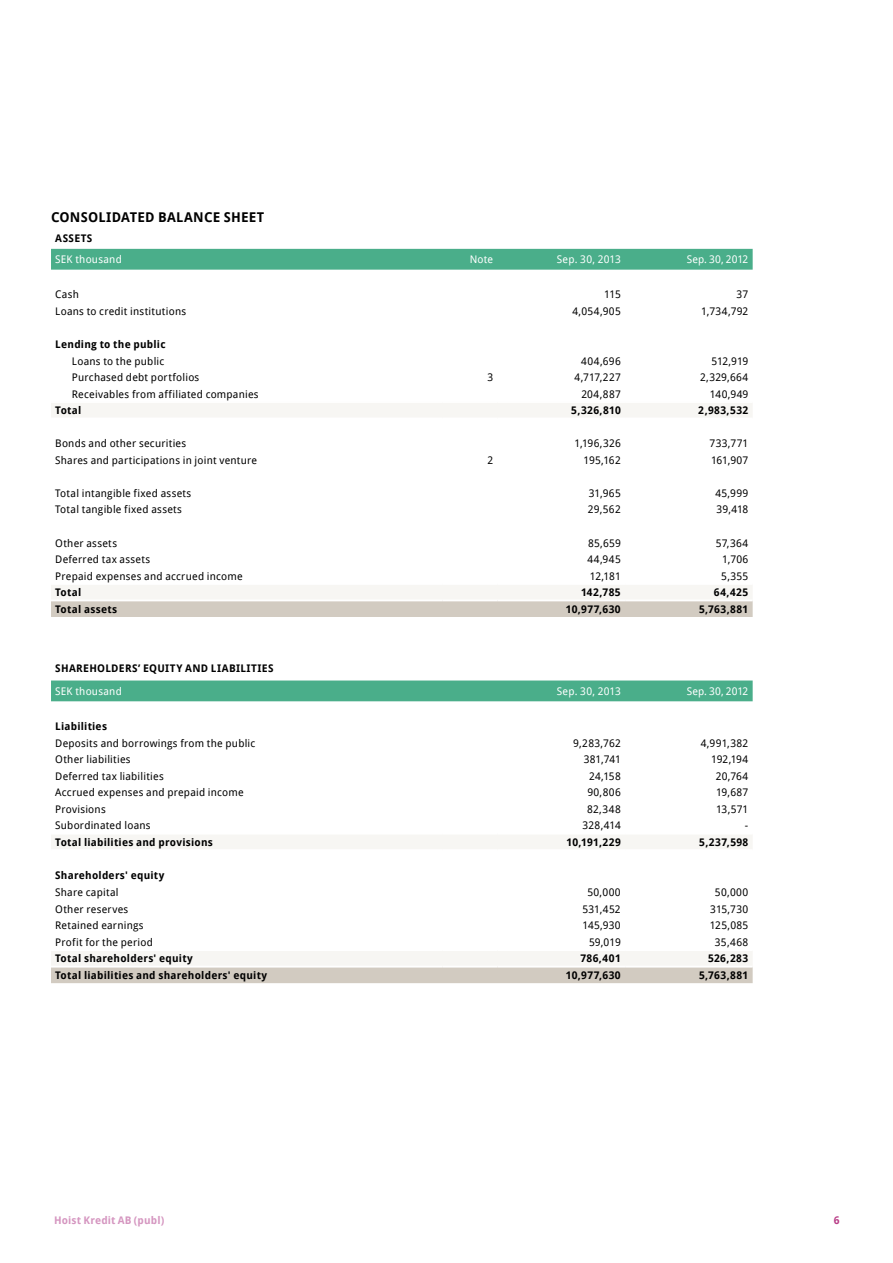
<style>
.page{position:relative;width:893px;height:1263px;background:#fff}
.page>*{position:absolute;margin:0;border:0;box-sizing:border-box;transform-origin:0 0}
.t1{font:700 13.5px "Droid Sans";letter-spacing:.02em;color:#000}
.t2{font:10.5px "Droid Sans";letter-spacing:.025em;color:#000}
.t3{font:700 10.5px "Droid Sans";letter-spacing:.025em;color:#000}
.t4{font:10.5px "Droid Sans";letter-spacing:.02em;color:#fff}
.t5{font:10.5px "Droid Sans";color:#fff}
.t6{font:700 10.5px "Droid Sans";letter-spacing:.015em;color:#d596c0}
.t7{font:700 10.5px "Droid Sans";color:#b83c86}
</style>
<div class="page">
<div style="left:51px;top:249px;width:702px;height:21px;background:#4aae8a"></div>
<svg style="left:51px;top:403px;width:701px;height:196px"></svg>
<div style="left:51px;top:601px;width:702px;height:16px;background:#d2cbc1"></div>
<hr style="left:51px;top:418px;width:391px;height:1px;background:#fff">
<hr style="left:442px;top:418px;width:55px;height:1px;background:#fff">
<hr style="left:497px;top:418px;width:128px;height:1px;background:#fff">
<hr style="left:625px;top:418px;width:128px;height:1px;background:#fff">
<hr style="left:51px;top:484px;width:391px;height:2px;background:#fff">
<hr style="left:442px;top:484px;width:55px;height:2px;background:#fff">
<hr style="left:497px;top:484px;width:128px;height:2px;background:#fff">
<hr style="left:625px;top:484px;width:128px;height:2px;background:#fff">
<hr style="left:51px;top:500px;width:391px;height:2px;background:#fff">
<hr style="left:442px;top:500px;width:55px;height:2px;background:#fff">
<hr style="left:497px;top:500px;width:128px;height:2px;background:#fff">
<hr style="left:625px;top:500px;width:128px;height:2px;background:#fff">
<hr style="left:51px;top:517px;width:391px;height:2px;background:#fff">
<hr style="left:442px;top:517px;width:55px;height:2px;background:#fff">
<hr style="left:497px;top:517px;width:128px;height:2px;background:#fff">
<hr style="left:625px;top:517px;width:128px;height:2px;background:#fff">
<hr style="left:51px;top:583px;width:391px;height:2px;background:#fff">
<hr style="left:442px;top:583px;width:55px;height:2px;background:#fff">
<hr style="left:497px;top:583px;width:128px;height:2px;background:#fff">
<hr style="left:625px;top:583px;width:128px;height:2px;background:#fff">
<div style="left:51px;top:680px;width:702px;height:21px;background:#4aae8a"></div>
<svg style="left:51px;top:835px;width:701px;height:130px"></svg>
<div style="left:51px;top:967px;width:702px;height:16px;background:#d2cbc1"></div>
<hr style="left:51px;top:849px;width:391px;height:2px;background:#fff">
<hr style="left:442px;top:849px;width:55px;height:2px;background:#fff">
<hr style="left:497px;top:849px;width:128px;height:2px;background:#fff">
<hr style="left:625px;top:849px;width:128px;height:2px;background:#fff">
<hr style="left:51px;top:949px;width:391px;height:2px;background:#fff">
<hr style="left:442px;top:949px;width:55px;height:2px;background:#fff">
<hr style="left:497px;top:949px;width:128px;height:2px;background:#fff">
<hr style="left:625px;top:949px;width:128px;height:2px;background:#fff">
<p class="t1" style="left:51px;top:209px;width:215px">CONSOLIDATED BALANCE SHEET</p>
<p class="t3" style="left:55px;top:233px;width:39px">ASSETS</p>
<p class="t4" style="left:55px;top:253px;width:68px">SEK thousand</p>
<p class="t4" style="left:470px;top:253px;width:25px">Note</p>
<p class="t4" style="left:557px;top:253px;width:66px">Sep. 30, 2013</p>
<p class="t5" style="left:687px;top:253px;width:63px">Sep. 30, 2012</p>
<p class="t2" style="left:55px;top:289px;width:25px">Cash</p>
<p class="t2" style="left:604px;top:289px;width:18px">115</p>
<p class="t2" style="left:737px;top:289px;width:13px">37</p>
<p class="t2" style="left:55px;top:305px;width:132px">Loans to credit institutions</p>
<p class="t2" style="left:572px;top:305px;width:50px">4,054,905</p>
<p class="t2" style="left:701px;top:305px;width:49px">1,734,792</p>
<p class="t3" style="left:55px;top:338px;width:112px">Lending to the public</p>
<p class="t2" style="left:72px;top:355px;width:94px">Loans to the public</p>
<p class="t2" style="left:581px;top:355px;width:41px">404,696</p>
<p class="t2" style="left:712px;top:355px;width:38px">512,919</p>
<p class="t2" style="left:72px;top:371px;width:129px">Purchased debt portfolios</p>
<p class="t2" style="left:487px;top:371px;width:7px">3</p>
<p class="t2" style="left:574px;top:371px;width:48px">4,717,227</p>
<p class="t2" style="left:700px;top:371px;width:50px">2,329,664</p>
<p class="t2" style="left:72px;top:388px;width:188px">Receivables from affiliated companies</p>
<p class="t2" style="left:581px;top:388px;width:41px">204,887</p>
<p class="t2" style="left:710px;top:388px;width:40px">140,949</p>
<p class="t3" style="left:55px;top:404px;width:28px">Total</p>
<p class="t3" style="left:571px;top:404px;width:51px">5,326,810</p>
<p class="t3" style="left:698px;top:404px;width:52px">2,983,532</p>
<p class="t2" style="left:55px;top:438px;width:133px">Bonds and other securities</p>
<p class="t2" style="left:574px;top:438px;width:48px">1,196,326</p>
<p class="t2" style="left:709px;top:438px;width:40px">733,771</p>
<p class="t2" style="left:55px;top:454px;width:203px">Shares and participations in joint venture</p>
<p class="t2" style="left:487px;top:454px;width:7px">2</p>
<p class="t2" style="left:584px;top:454px;width:39px">195,162</p>
<p class="t2" style="left:711px;top:454px;width:39px">161,907</p>
<p class="t2" style="left:55px;top:487px;width:138px">Total intangible fixed assets</p>
<p class="t2" style="left:589px;top:487px;width:34px">31,965</p>
<p class="t2" style="left:715px;top:487px;width:34px">45,999</p>
<p class="t2" style="left:55px;top:504px;width:128px">Total tangible fixed assets</p>
<p class="t2" style="left:588px;top:504px;width:34px">29,562</p>
<p class="t2" style="left:716px;top:504px;width:33px">39,418</p>
<p class="t2" style="left:55px;top:537px;width:63px">Other assets</p>
<p class="t2" style="left:588px;top:537px;width:34px">85,659</p>
<p class="t2" style="left:716px;top:537px;width:34px">57,364</p>
<p class="t2" style="left:55px;top:553px;width:97px">Deferred tax assets</p>
<p class="t2" style="left:587px;top:553px;width:35px">44,945</p>
<p class="t2" style="left:722px;top:553px;width:28px">1,706</p>
<p class="t2" style="left:55px;top:570px;width:189px">Prepaid expenses and accrued income</p>
<p class="t2" style="left:590px;top:570px;width:32px">12,181</p>
<p class="t2" style="left:721px;top:570px;width:29px">5,355</p>
<p class="t3" style="left:55px;top:586px;width:28px">Total</p>
<p class="t3" style="left:581px;top:586px;width:41px">142,785</p>
<p class="t3" style="left:714px;top:586px;width:36px">64,425</p>
<p class="t3" style="left:55px;top:603px;width:63px">Total assets</p>
<p class="t3" style="left:566px;top:603px;width:56px">10,977,630</p>
<p class="t3" style="left:699px;top:603px;width:51px">5,763,881</p>
<p class="t3" style="left:55px;top:662px;width:220px">SHAREHOLDERS’ EQUITY AND LIABILITIES</p>
<p class="t4" style="left:55px;top:685px;width:68px">SEK thousand</p>
<p class="t4" style="left:557px;top:685px;width:66px">Sep. 30, 2013</p>
<p class="t5" style="left:687px;top:685px;width:63px">Sep. 30, 2012</p>
<p class="t3" style="left:55px;top:720px;width:53px">Liabilities</p>
<p class="t2" style="left:55px;top:737px;width:202px">Deposits and borrowings from the public</p>
<p class="t2" style="left:573px;top:737px;width:49px">9,283,762</p>
<p class="t2" style="left:701px;top:737px;width:49px">4,991,382</p>
<p class="t2" style="left:55px;top:753px;width:77px">Other liabilities</p>
<p class="t2" style="left:584px;top:753px;width:39px">381,741</p>
<p class="t2" style="left:711px;top:753px;width:39px">192,194</p>
<p class="t2" style="left:55px;top:770px;width:110px">Deferred tax liabilities</p>
<p class="t2" style="left:589px;top:770px;width:33px">24,158</p>
<p class="t2" style="left:716px;top:770px;width:34px">20,764</p>
<p class="t2" style="left:55px;top:786px;width:190px">Accrued expenses and prepaid income</p>
<p class="t2" style="left:587px;top:786px;width:35px">90,806</p>
<p class="t2" style="left:716px;top:786px;width:34px">19,687</p>
<p class="t2" style="left:55px;top:803px;width:52px">Provisions</p>
<p class="t2" style="left:587px;top:803px;width:35px">82,348</p>
<p class="t2" style="left:716px;top:803px;width:34px">13,571</p>
<p class="t2" style="left:55px;top:820px;width:97px">Subordinated loans</p>
<p class="t2" style="left:582px;top:820px;width:40px">328,414</p>
<p class="t2" style="left:745px;top:820px;width:5px">-</p>
<p class="t3" style="left:55px;top:836px;width:159px">Total liabilities and provisions</p>
<p class="t3" style="left:567px;top:836px;width:56px">10,191,229</p>
<p class="t3" style="left:699px;top:836px;width:51px">5,237,598</p>
<p class="t3" style="left:55px;top:869px;width:111px">Shareholders' equity</p>
<p class="t2" style="left:55px;top:886px;width:65px">Share capital</p>
<p class="t2" style="left:587px;top:886px;width:35px">50,000</p>
<p class="t2" style="left:715px;top:886px;width:35px">50,000</p>
<p class="t2" style="left:55px;top:903px;width:75px">Other reserves</p>
<p class="t2" style="left:582px;top:903px;width:40px">531,452</p>
<p class="t2" style="left:710px;top:903px;width:40px">315,730</p>
<p class="t2" style="left:55px;top:919px;width:90px">Retained earnings</p>
<p class="t2" style="left:582px;top:919px;width:40px">145,930</p>
<p class="t2" style="left:710px;top:919px;width:40px">125,085</p>
<p class="t2" style="left:55px;top:936px;width:99px">Profit for the period</p>
<p class="t2" style="left:589px;top:936px;width:33px">59,019</p>
<p class="t2" style="left:715px;top:936px;width:35px">35,468</p>
<p class="t3" style="left:55px;top:952px;width:139px">Total shareholders' equity</p>
<p class="t3" style="left:580px;top:952px;width:42px">786,401</p>
<p class="t3" style="left:708px;top:952px;width:42px">526,283</p>
<p class="t3" style="left:55px;top:969px;width:214px">Total liabilities and shareholders' equity</p>
<p class="t3" style="left:566px;top:969px;width:56px">10,977,630</p>
<p class="t3" style="left:699px;top:969px;width:51px">5,763,881</p>
<p class="t6" style="left:54px;top:1214px;width:112px">Hoist Kredit AB (publ)</p>
<p class="t7" style="left:834px;top:1214px;width:7px">6</p>
</div>
